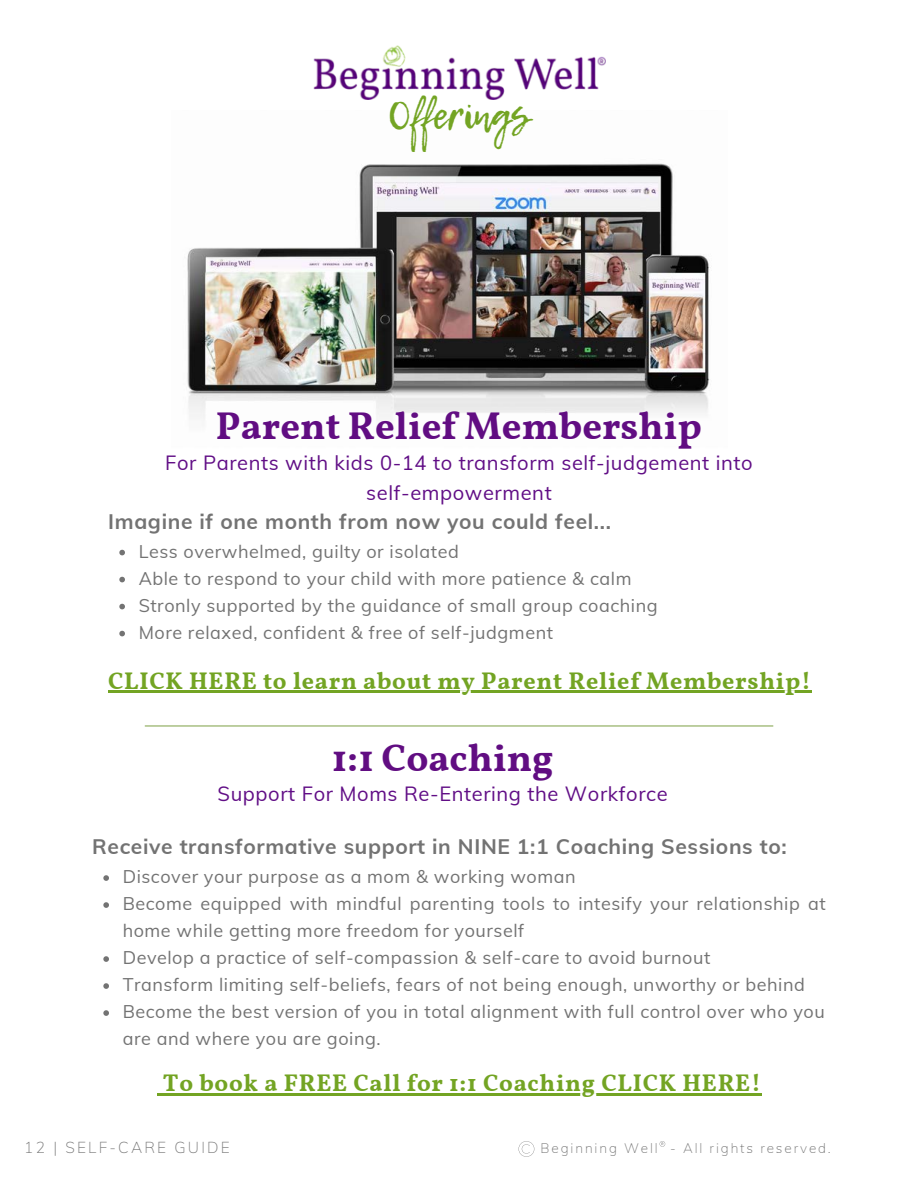
<style>
.page{position:relative;width:918px;height:1188px;background:#fff}
.page>*{position:absolute;margin:0;border:0;box-sizing:border-box;transform-origin:0 0}
.t1{font:700 38.55px "Vollkorn";color:#610d82}
.t2{font:37.35px "Lemon Tuesday";color:#73a423}
.t3{font:700 24px "Vollkorn";letter-spacing:.03em;color:#73a423}
.t4{font:700 21px "Mulish";letter-spacing:.03em;color:#737373}
.t5{font:20.1px/30.3px "Mulish";letter-spacing:.03em;color:#610e86;text-align:center}
.t6{font:18px/27px "Mulish";letter-spacing:.03em;color:#737373}
.t7{font:200 15.6px "Mulish";letter-spacing:.14em;color:#737373}
.t8{font:200 13.5px "Mulish";letter-spacing:.14em;color:#737373}
</style>
<div class="page">
<img style="left:313px;top:46px;width:292px;height:47px">
<img style="left:187px;top:93px;width:524px;height:326px">
<hr style="left:145px;top:725px;width:628px;height:2px;background:#8baa59">
<svg style="left:119px;top:550px;width:6px;height:5px"></svg>
<svg style="left:119px;top:577px;width:6px;height:5px"></svg>
<svg style="left:119px;top:604px;width:6px;height:5px"></svg>
<svg style="left:119px;top:631px;width:6px;height:5px"></svg>
<svg style="left:103px;top:875px;width:6px;height:6px"></svg>
<svg style="left:103px;top:902px;width:6px;height:6px"></svg>
<svg style="left:103px;top:956px;width:6px;height:6px"></svg>
<svg style="left:103px;top:983px;width:6px;height:6px"></svg>
<svg style="left:103px;top:1010px;width:6px;height:6px"></svg>
<svg style="left:157px;top:1094px;width:6px;height:2px"></svg>
<hr style="left:163px;top:1094px;width:599px;height:2px;background:#73a423">
<svg style="left:519px;top:1141px;width:15px;height:16px"></svg>
<svg style="left:660px;top:1141px;width:5px;height:6px"></svg>
<hr style="left:108px;top:691px;width:704px;height:2px;background:#73a423">
<p class="t2" style="left:388px;top:88px;width:143px">Offerings</p>
<p class="t1" style="left:216px;top:403px;width:488px">Parent Relief Membership</p>
<p class="t5" style="left:165px;top:447px;width:589px">For Parents with kids 0-14 to transform self-judgement into self-empowerment</p>
<p class="t4" style="left:108px;top:508px;width:504px">Imagine if one month from now you could feel...</p>
<p class="t6" style="left:139px;top:537px;width:322px">Less overwhelmed, guilty or isolated</p>
<p class="t6" style="left:139px;top:564px;width:494px">Able to respond to your child with more patience &amp; calm</p>
<p class="t6" style="left:139px;top:591px;width:520px">Stronly supported by the guidance of small group coaching</p>
<p class="t6" style="left:139px;top:618px;width:416px">More relaxed, confident &amp; free of self-judgment</p>
<p class="t3" style="left:108px;top:666px;width:704px">CLICK HERE to learn about my Parent Relief Membership!</p>
<p class="t1" style="left:332px;top:734px;width:223px">1:1 Coaching</p>
<p class="t5" style="left:218px;top:778px;width:452px">Support For Moms Re-Entering the Workforce</p>
<p class="t4" style="left:92px;top:833px;width:696px">Receive transformative support in NINE 1:1 Coaching Sessions to:</p>
<p class="t6" style="left:123px;top:863px;width:454px">Discover your purpose as a mom &amp; working woman</p>
<p class="t6" style="left:123px;top:890px;width:704px">Become equipped with mindful parenting tools to intesify your relationship at home while getting more freedom for yourself</p>
<p class="t6" style="left:123px;top:944px;width:589px">Develop a practice of self-compassion &amp; self-care to avoid burnout</p>
<p class="t6" style="left:123px;top:971px;width:684px">Transform limiting self-beliefs, fears of not being enough, unworthy or behind</p>
<p class="t6" style="left:123px;top:998px;width:704px">Become the best version of you in total alignment with full control over who you are and where you are going.</p>
<p class="t3" style="left:163px;top:1069px;width:599px">To book a FREE Call for 1:1 Coaching CLICK HERE!</p>
<p class="t7" style="left:24px;top:1137px;width:207px">12 | SELF-CARE GUIDE</p>
<p class="t8" style="left:541px;top:1140px;width:292px">Beginning Well - All rights reserved.</p>
</div>
